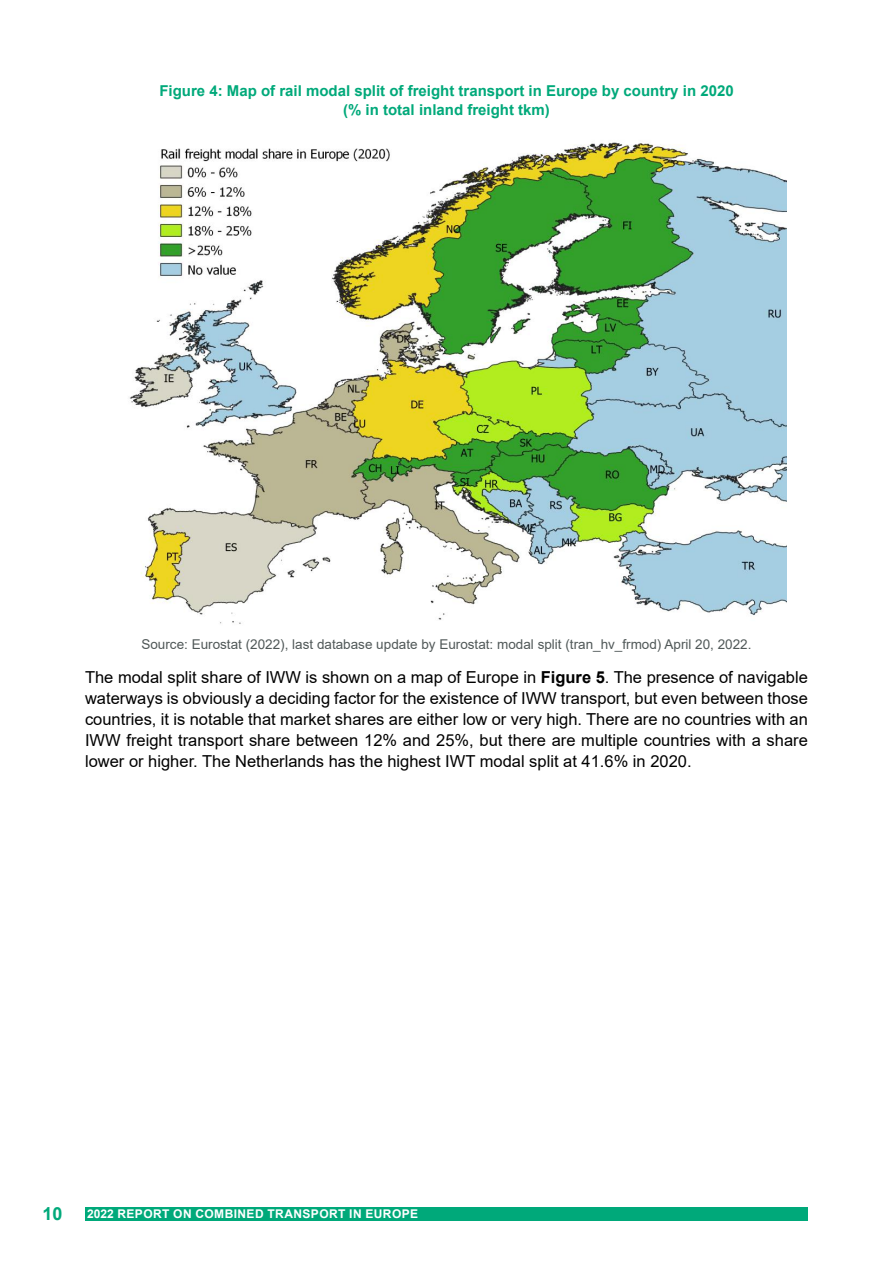
<style>
.page{position:relative;width:893px;height:1263px;background:#fff}
.page>*{position:absolute;margin:0;border:0;box-sizing:border-box;transform-origin:0 0}
.t1{font:700 18px "Arial";color:#00a97a}
.t2{font:16.5px/21px "Arial";color:#000;text-align:justify}
.t3{font:700 15px/19.5px "Arial";color:#00a97a;text-align:center}
.t4{font:13.5px "Arial";color:#505858}
.t5{font:700 12px "Arial";letter-spacing:.035em;color:#fff}
.s1{font-weight:700}
</style>
<div class="page">
<div style="left:85px;top:1207px;width:723px;height:13px;background:#00a97a"></div>
<img style="left:129px;top:142px;width:658px;height:482px">
<p class="t3" style="left:159px;top:81px;width:576px">Figure 4: Map of rail modal split of freight transport in Europe by country in 2020 (% in total inland freight tkm)</p>
<p class="t4" style="left:141px;top:635px;width:612px">Source: Eurostat (2022), last database update by Eurostat: modal split (tran_hv_frmod) April 20, 2022.</p>
<p class="t2" style="left:85px;top:667px;width:724px">The modal split share of IWW is shown on a map of Europe in <span class="s1">Figure 5</span>. The presence of navigable waterways is obviously a deciding factor for the existence of IWW transport, but even between those countries, it is notable that market shares are either low or very high. There are no countries with an IWW freight transport share between 12% and 25%, but there are multiple countries with a share lower or higher. The Netherlands has the highest IWT modal split at 41.6% in 2020.</p>
<p class="t1" style="left:43px;top:1201px;width:22px">10</p>
<p class="t5" style="left:87px;top:1205px;width:333px">2022 REPORT ON COMBINED TRANSPORT IN EUROPE</p>
</div>
